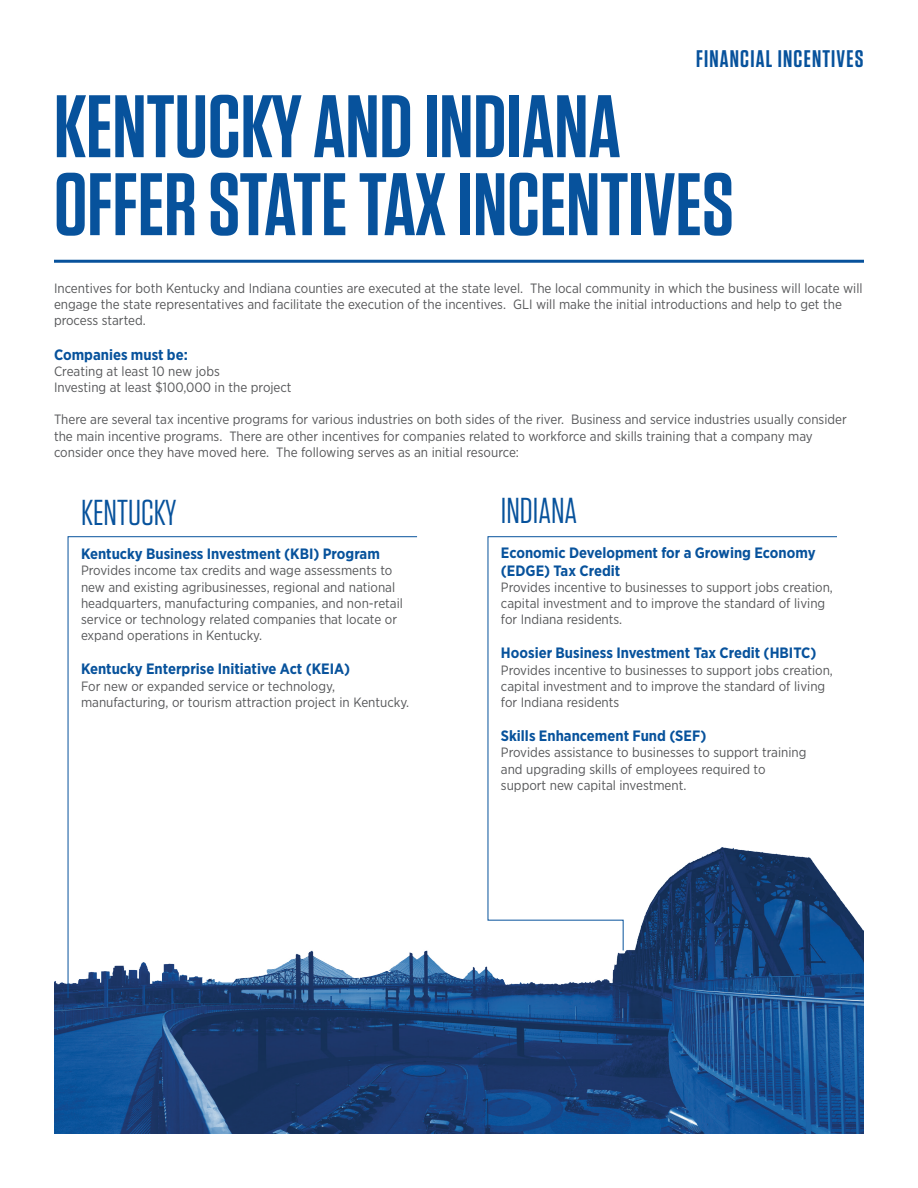
<style>
.page{position:relative;width:918px;height:1188px;background:#fff}
.page>*{position:absolute;margin:0;border:0;box-sizing:border-box;transform-origin:0 0}
.t1{font:600 88.5px/78px "Tungsten";color:#07529c}
.t2{font:36px "Tungsten";color:#07529c}
.t3{font:600 24px "Tungsten";letter-spacing:.05em;color:#07529c}
.t4{font:700 15px/18px "Gotham Narrow";color:#07529c}
.t5{font:13.5px/16.2px "Gotham Narrow";color:#57585a}
</style>
<div class="page">
<hr style="left:54px;top:260px;width:810px;height:3px;background:#07529c">
<img style="left:54px;top:809px;width:810px;height:325px">
<svg style="left:68px;top:536px;width:349px;height:462px"></svg>
<svg style="left:488px;top:536px;width:349px;height:415px"></svg>
<h3 class="t3" style="left:696px;top:46px;width:169px">FINANCIAL INCENTIVES</h3>
<h1 class="t1" style="left:54px;top:89px;width:681px">KENTUCKY AND INDIANA<br>OFFER STATE TAX INCENTIVES</h1>
<p class="t5" style="left:54px;top:280px;width:810px">Incentives for both Kentucky and Indiana counties are executed at the state level. The local community in which the business will locate will engage the state representatives and facilitate the execution of the incentives. GLI will make the initial introductions and help to get the process started.</p>
<p class="t4" style="left:54px;top:345px;width:135px">Companies must be:</p>
<p class="t5" style="left:54px;top:363px;width:239px">Creating at least 10 new jobs<br>Investing at least $100,000 in the project</p>
<p class="t5" style="left:54px;top:411px;width:794px">There are several tax incentive programs for various industries on both sides of the river. Business and service industries usually consider the main incentive programs. There are other incentives for companies related to workforce and skills training that a company may consider once they have moved here. The following serves as an initial resource:</p>
<h2 class="t2" style="left:81px;top:494px;width:97px">KENTUCKY</h2>
<p class="t4" style="left:81px;top:545px;width:300px">Kentucky Business Investment (KBI) Program</p>
<p class="t5" style="left:81px;top:562px;width:324px">Provides income tax credits and wage assessments to new and existing agribusinesses, regional and national headquarters, manufacturing companies, and non-retail service or technology related companies that locate or expand operations in Kentucky.</p>
<p class="t4" style="left:81px;top:660px;width:271px">Kentucky Enterprise Initiative Act (KEIA)</p>
<p class="t5" style="left:81px;top:677px;width:330px">For new or expanded service or technology, manufacturing, or tourism attraction project in Kentucky.</p>
<h2 class="t2" style="left:501px;top:492px;width:78px">INDIANA</h2>
<p class="t4" style="left:501px;top:543px;width:316px">Economic Development for a Growing Economy (EDGE) Tax Credit</p>
<p class="t5" style="left:501px;top:579px;width:334px">Provides incentive to businesses to support jobs creation, capital investment and to improve the standard of living for Indiana residents.</p>
<p class="t4" style="left:501px;top:644px;width:317px">Hoosier Business Investment Tax Credit (HBITC)</p>
<p class="t5" style="left:501px;top:662px;width:334px">Provides incentive to businesses to support jobs creation, capital investment and to improve the standard of living for Indiana residents</p>
<p class="t4" style="left:501px;top:727px;width:207px">Skills Enhancement Fund (SEF)</p>
<p class="t5" style="left:501px;top:744px;width:307px">Provides assistance to businesses to support training and upgrading skills of employees required to support new capital investment.</p>
</div>
